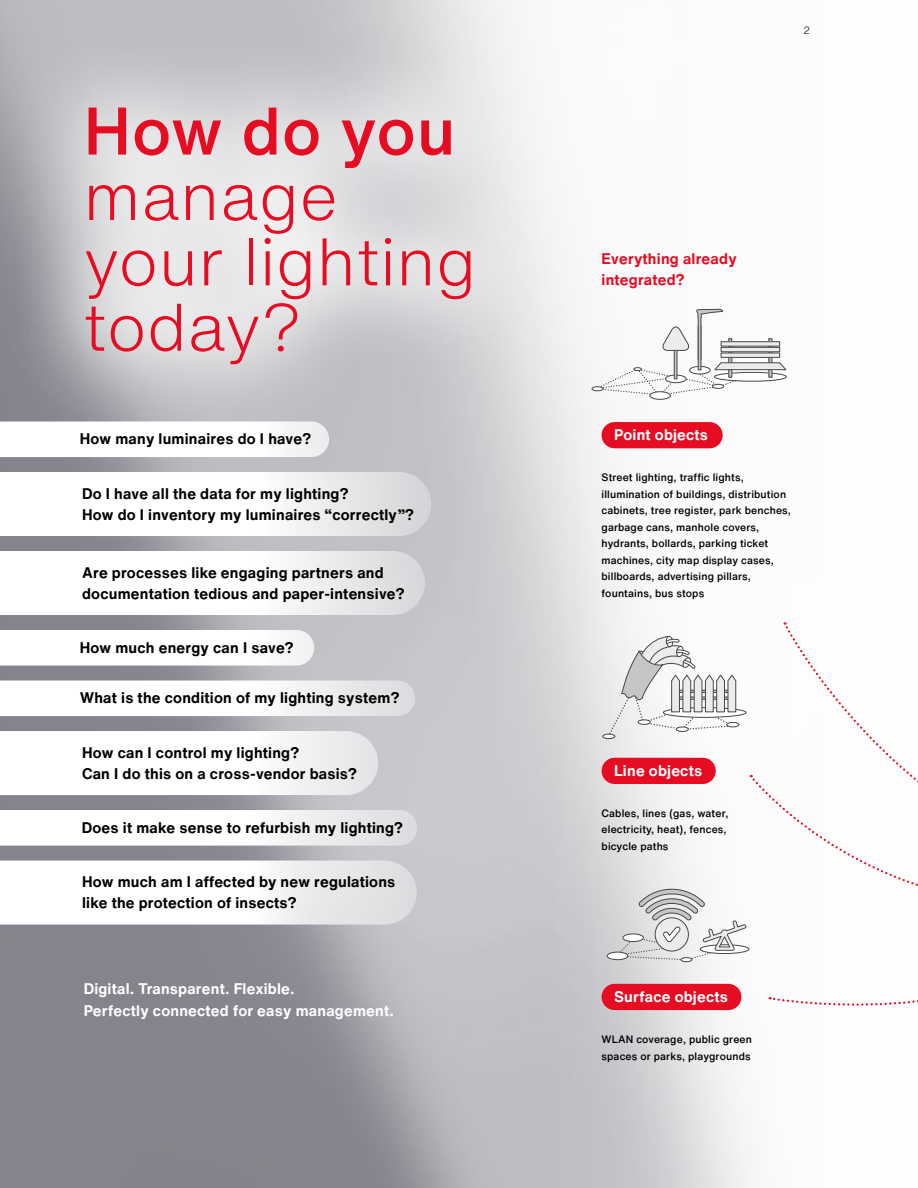
<style>
.page{position:relative;width:918px;height:1188px;background:#fff}
.page>*{position:absolute;margin:0;border:0;box-sizing:border-box;transform-origin:0 0}
.t1{font:300 66px/65.4px "Helvetica Now Text";letter-spacing:.015em;color:#e60c22}
.t2{font:500 66px "Helvetica Now Text";letter-spacing:.015em;color:#e60c22}
.t3{font:700 15px/21px "Helvetica Now Text";letter-spacing:.015em;color:#000}
.t4{font:700 15px/21.8px "Helvetica Now Text";letter-spacing:.015em;color:#fff}
.t5{font:700 15px/21.8px "Helvetica Now Text";letter-spacing:.015em;color:#e60c22}
.t6{font:500 10.5px/16.5px "Helvetica Now Text";letter-spacing:.015em;color:#000}
.t7{font:300 10.5px "Helvetica Now Text";color:#000}
</style>
<div class="page">
<img style="left:0;top:0;width:751px;height:1188px">
<div style="left:602px;top:422px;width:121px;height:26px;background:#e60c22;border-radius:13px"></div>
<svg style="left:650px;top:392px;width:20px;height:7px"></svg>
<div style="left:649px;top:391px;width:22px;height:9px;border:1px solid #484847;border-radius:50%"></div>
<svg style="left:592px;top:308px;width:195px;height:89px"></svg>
<div style="left:602px;top:758px;width:114px;height:26px;background:#e60c22;border-radius:13px"></div>
<div style="left:603px;top:734px;width:12px;height:5px;background:#fff;border-radius:50%"></div>
<div style="left:602px;top:734px;width:13px;height:5px;border:1px solid #484847;border-radius:50%"></div>
<div style="left:602px;top:984px;width:139px;height:26px;background:#e60c22;border-radius:13px"></div>
<svg style="left:607px;top:622px;width:311px;height:407px"></svg>
<svg style="left:9px;top:31px;width:540px;height:408px;background:#d3d2d5"></svg>
<svg style="left:0;top:422px;width:329px;height:35px"></svg>
<svg style="left:0;top:472px;width:431px;height:64px"></svg>
<svg style="left:0;top:551px;width:425px;height:64px"></svg>
<svg style="left:0;top:630px;width:314px;height:36px"></svg>
<svg style="left:0;top:681px;width:415px;height:35px"></svg>
<svg style="left:0;top:731px;width:378px;height:64px"></svg>
<svg style="left:0;top:810px;width:417px;height:36px"></svg>
<svg style="left:0;top:861px;width:417px;height:64px"></svg>
<h1 class="t2" style="left:84px;top:81px;width:373px">How do you</h1>
<h1 class="t1" style="left:84px;top:162px;width:394px">manage your lighting today?</h1>
<p class="t3" style="left:80px;top:428px;width:233px">How many luminaires do I have?</p>
<p class="t3" style="left:82px;top:482px;width:334px">Do I have all the data for my lighting?<br>How do I inventory my luminaires “correctly”?</p>
<p class="t3" style="left:82px;top:561px;width:324px">Are processes like engaging partners and documentation tedious and paper-intensive?</p>
<p class="t3" style="left:80px;top:637px;width:216px">How much energy can I save?</p>
<p class="t3" style="left:80px;top:687px;width:321px">What is the condition of my lighting system?</p>
<p class="t3" style="left:82px;top:741px;width:277px">How can I control my lighting?<br>Can I do this on a cross-vendor basis?</p>
<p class="t3" style="left:82px;top:817px;width:323px">Does it make sense to refurbish my lighting?</p>
<p class="t3" style="left:82px;top:871px;width:315px">How much am I affected by new regulations like the protection of insects?</p>
<p class="t4" style="left:84px;top:978px;width:312px">Digital. Transparent. Flexible.<br>Perfectly connected for easy management.</p>
<p class="t7" style="left:803px;top:23px;width:8px">2</p>
<p class="t5" style="left:602px;top:247px;width:137px">Everything already integrated?</p>
<p class="t4" style="left:614px;top:424px;width:95px">Point objects</p>
<p class="t6" style="left:602px;top:469px;width:191px">Street lighting, traffic lights, illumination of buildings, distribution cabinets, tree register, park benches, garbage cans, manhole covers, hydrants, bollards, parking ticket machines, city map display cases, billboards, advertising pillars, fountains, bus stops</p>
<p class="t4" style="left:614px;top:759px;width:89px">Line objects</p>
<p class="t6" style="left:602px;top:805px;width:128px">Cables, lines (gas, water, electricity, heat), fences, bicycle paths</p>
<p class="t4" style="left:614px;top:985px;width:115px">Surface objects</p>
<p class="t6" style="left:602px;top:1031px;width:152px">WLAN coverage, public green spaces or parks, playgrounds</p>
</div>
